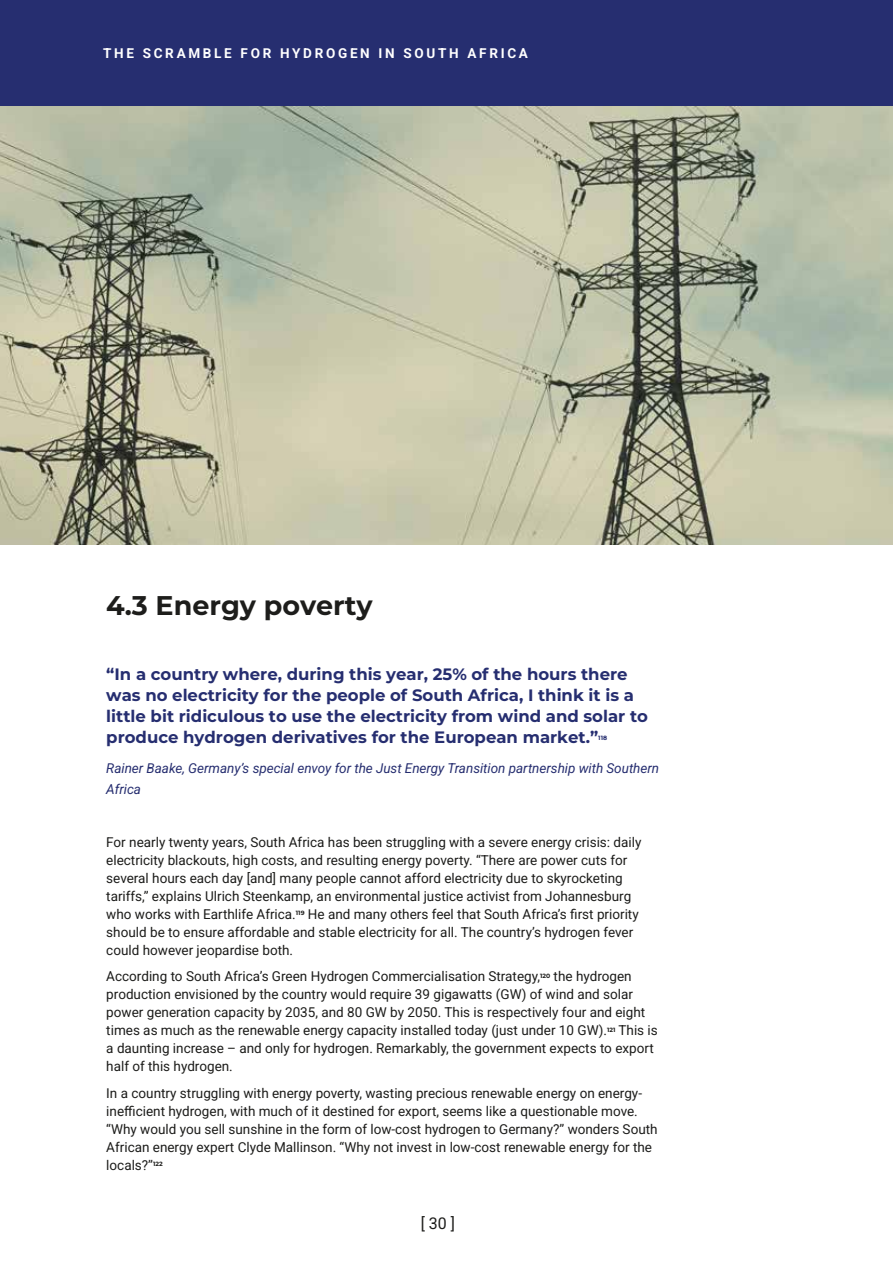
<style>
.page{position:relative;width:893px;height:1263px;background:#fff}
.page>*{position:absolute;margin:0;border:0;box-sizing:border-box;transform-origin:0 0}
.t1{font:100 27px "Montserrat";color:#1d1d1b}
.t2{font:100 16.5px/21px "Montserrat";color:#262e70}
.t3{font:15.9px "Roboto";color:#1d1d1b}
.t4{font:13.5px/18px "Roboto";color:#1d1d1b}
.t5{font:italic 13.5px/21px "Roboto";color:#262e70}
.t6{font:700 13.5px "Roboto";letter-spacing:.2em;color:#fff}
.t7{font:100 6.15px "Montserrat";color:#262e70}
</style>
<div class="page">
<div style="left:0;top:0;width:893px;height:106px;background:#262e70"></div>
<img style="left:0;top:106px;width:893px;height:438px">
<p class="t6" style="left:103px;top:44px;width:426px">THE SCRAMBLE FOR HYDROGEN IN SOUTH AFRICA</p>
<h1 class="t1" style="left:106px;top:587px;width:268px">4.3 Energy poverty</h1>
<p class="t2" style="left:106px;top:663px;width:543px">“In a country where, during this year, 25% of the hours there was no electricity for the people of South Africa, I think it is a little bit ridiculous to use the electricity from wind and solar to produce hydrogen derivatives for the European market.”</p>
<p class="t7" style="left:598px;top:733px;width:10px">118</p>
<p class="t5" style="left:106px;top:757px;width:554px">Rainer Baake, Germany’s special envoy for the Just Energy Transition partnership with Southern<br>Africa</p>
<p class="t4" style="left:106px;top:832px;width:537px">For nearly twenty years, South Africa has been struggling with a severe energy crisis: daily electricity blackouts, high costs, and resulting energy poverty. “There are power cuts for several hours each day [and] many people cannot afford electricity due to skyrocketing tariffs,” explains Ulrich Steenkamp, an environmental justice activist from Johannesburg who works with Earthlife Africa.<sup>119</sup> He and many others feel that South Africa’s first priority should be to ensure affordable and stable electricity for all. The country’s hydrogen fever could however jeopardise both.</p>
<p class="t4" style="left:106px;top:967px;width:553px">According to South Africa’s Green Hydrogen Commercialisation Strategy,<sup>120</sup> the hydrogen production envisioned by the country would require 39 gigawatts (GW) of wind and solar power generation capacity by 2035, and 80 GW by 2050. This is respectively four and eight times as much as the renewable energy capacity installed today (just under 10 GW).<sup>121</sup> This is a daunting increase – and only for hydrogen. Remarkably, the government expects to export half of this hydrogen.</p>
<p class="t4" style="left:106px;top:1083px;width:553px">In a country struggling with energy poverty, wasting precious renewable energy on energy&shy;inefficient hydrogen, with much of it destined for export, seems like a questionable move. “Why would you sell sunshine in the form of low-cost hydrogen to Germany?” wonders South African energy expert Clyde Mallinson. “Why not invest in low-cost renewable energy for the locals?”<sup>122</sup></p>
<p class="t3" style="left:421px;top:1212px;width:36px">[ 30 ]</p>
</div>
